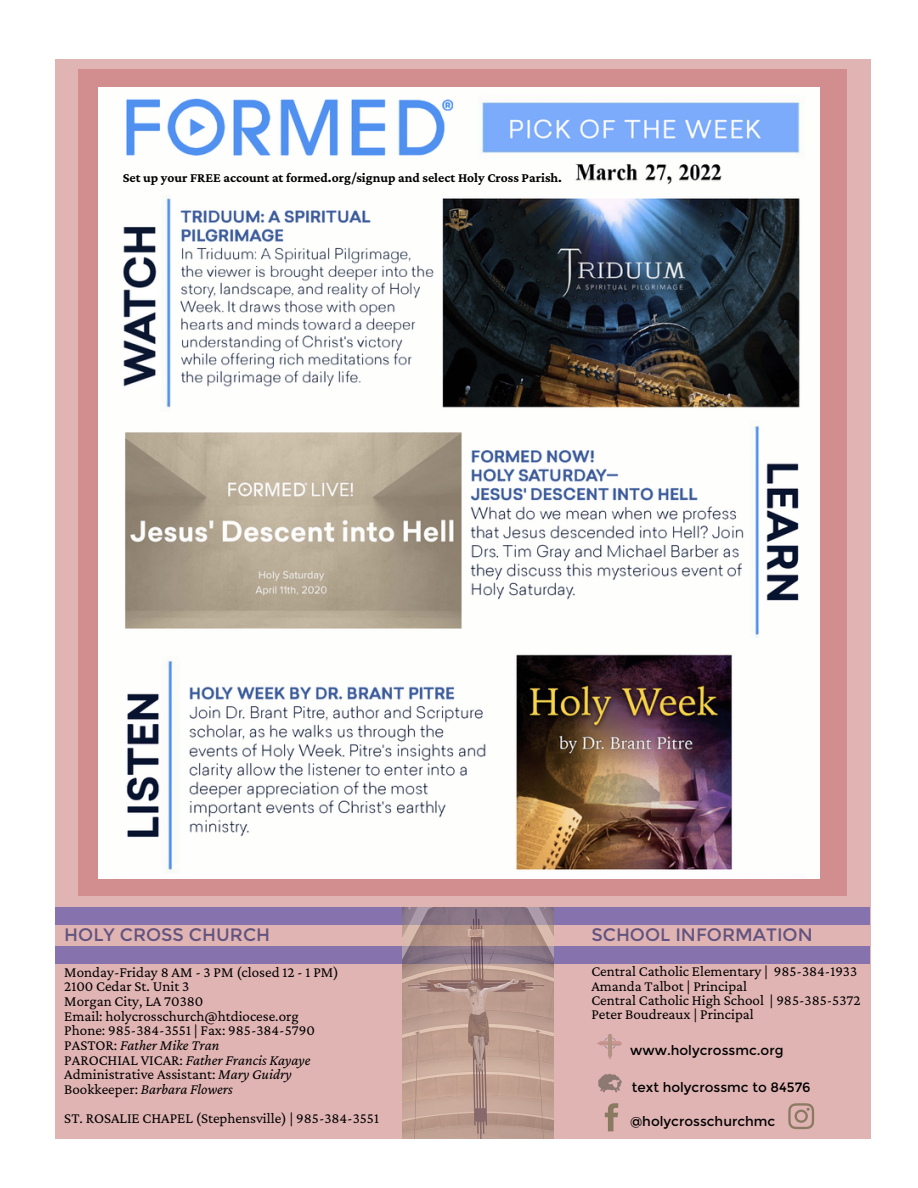
<style>
.page{position:relative;width:918px;height:1188px;background:#fff}
.page>*{position:absolute;margin:0;border:0;box-sizing:border-box;transform-origin:0 0}
.t1{font:18px "Montserrat";color:#625480}
.t2{font:15px "Crimson Pro";color:#000}
.t3{font:italic 15px "Crimson Pro";color:#000}
.t4{font:700 13.5px "Crimson Pro";color:#000}
.t5{font:13.5px "Montserrat";color:#000}
.s1{font-style:normal}
.s2{font-style:italic}
</style>
<div class="page">
<div style="left:55px;top:59px;width:816px;height:1080px;background:#e1b4b4"></div>
<div style="left:56px;top:946px;width:814px;height:17px;background:#8673ad"></div>
<div style="left:56px;top:907px;width:814px;height:18px;background:#8673ad"></div>
<svg style="left:788px;top:1103px;width:26px;height:26px"></svg>
<svg style="left:605px;top:1103px;width:13px;height:28px"></svg>
<img style="left:598px;top:1034px;width:23px;height:25px">
<img style="left:598px;top:1074px;width:24px;height:19px">
<img style="left:403px;top:907px;width:151px;height:232px">
<div style="left:78px;top:69px;width:768px;height:827px;background:#d28e8e"></div>
<img style="left:98px;top:88px;width:722px;height:791px">
<p class="t4" style="left:123px;top:169px;width:441px">Set up your FREE account at formed.org/signup and select Holy Cross Parish.</p>
<p class="t1" style="left:64px;top:923px;width:207px">HOLY CROSS CHURCH</p>
<p class="t1" style="left:591px;top:923px;width:223px">SCHOOL INFORMATION</p>
<p class="t2" style="left:591px;top:963px;width:267px">Central Catholic Elementary | 985-384-1933</p>
<p class="t2" style="left:591px;top:977px;width:157px">Amanda Talbot | Principal</p>
<p class="t2" style="left:591px;top:991px;width:271px">Central Catholic High School | 985-385-5372</p>
<p class="t2" style="left:591px;top:1006px;width:164px">Peter Boudreaux | Principal</p>
<p class="t2" style="left:64px;top:963px;width:276px">Monday-Friday 8 AM - 3 PM (closed 12 - 1 PM)</p>
<p class="t2" style="left:64px;top:978px;width:127px">2100 Cedar St. Unit 3</p>
<p class="t2" style="left:64px;top:993px;width:141px">Morgan City, LA 70380</p>
<p class="t2" style="left:64px;top:1007px;width:236px">Email: holycrosschurch@htdiocese.org</p>
<p class="t2" style="left:64px;top:1022px;width:252px">Phone: 985-384-3551 | Fax: 985-384-5790</p>
<p class="t3" style="left:64px;top:1036px;width:157px"><span class="s1">PASTOR:</span> Father Mike Tran</p>
<p class="t3" style="left:64px;top:1051px;width:248px"><span class="s1">PAROCHIAL VICAR:</span> Father Francis Kayaye</p>
<p class="t2" style="left:64px;top:1066px;width:229px">Administrative Assistant: <span class="s2">Mary Guidry</span></p>
<p class="t3" style="left:64px;top:1080px;width:170px"><span class="s1">Bookkeeper:</span> Barbara Flowers</p>
<p class="t2" style="left:64px;top:1110px;width:316px">ST. ROSALIE CHAPEL (Stephensville) | 985-384-3551</p>
<p class="t5" style="left:630px;top:1113px;width:147px">@holycrosschurchmc</p>
<p class="t5" style="left:630px;top:1042px;width:155px">www.holycrossmc.org</p>
<p class="t5" style="left:632px;top:1079px;width:180px">text holycrossmc to 84576</p>
</div>
